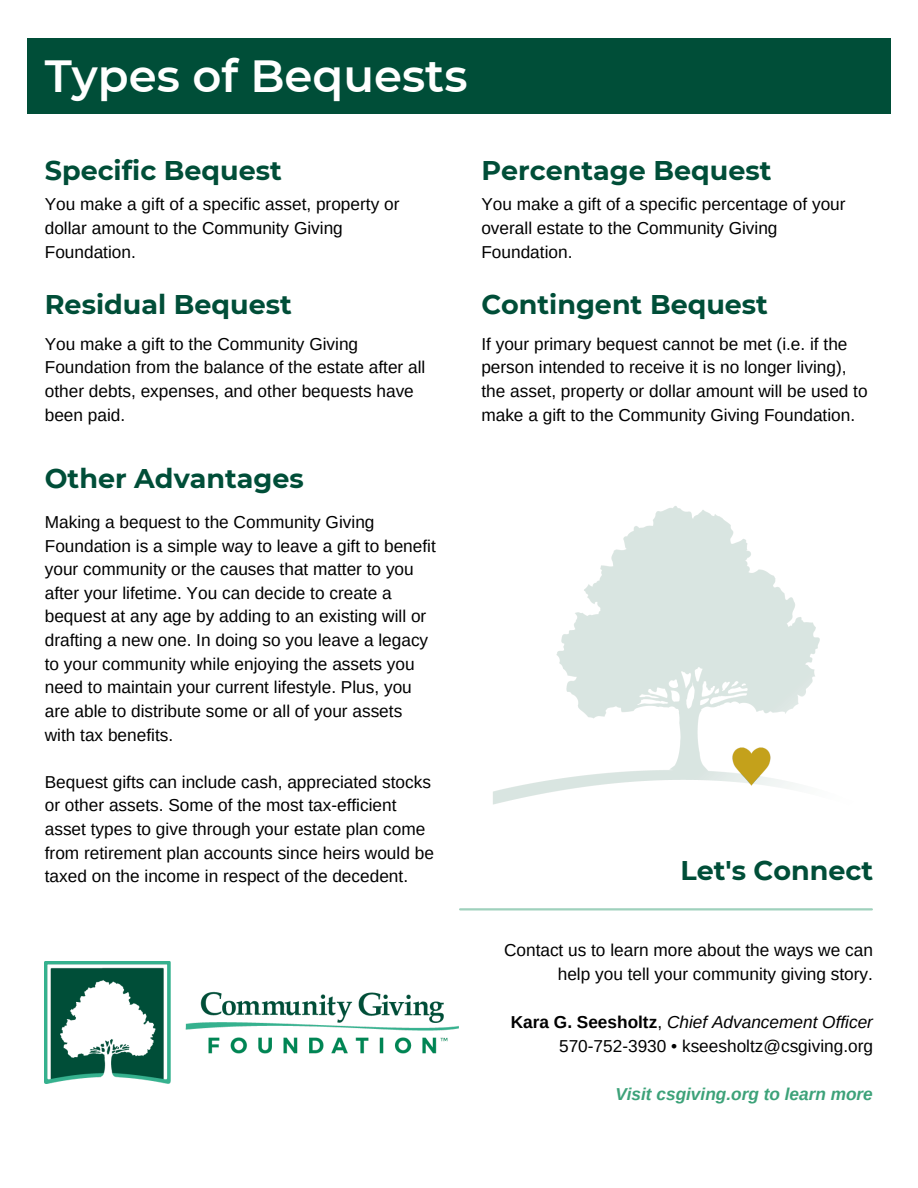
<style>
.page{position:relative;width:918px;height:1188px;background:#fff}
.page>*{position:absolute;margin:0;border:0;box-sizing:border-box;transform-origin:0 0}
.t1{font:600 45px "Montserrat";color:#fff}
.t2{font:700 27px "Montserrat";color:#004e38}
.t3{font:17.25px/23.7px "Arimo";color:#000}
.t4{font:italic 17.25px "Arimo";color:#000}
.t5{font:italic 700 17.25px "Arimo";color:#3da279}
.s1{font-weight:700;font-style:normal}
.s2{font-style:normal}
</style>
<div class="page">
<div style="left:27px;top:38px;width:863px;height:76px;background:#004e38"></div>
<hr style="left:460px;top:908px;width:412px;height:2px;background:#3da279">
<img style="left:493px;top:506px;width:327px;height:299px">
<img style="left:45px;top:962px;width:414px;height:121px">
<p class="t1" style="left:45px;top:48px;width:424px">Types of Bequests</p>
<p class="t2" style="left:45px;top:154px;width:239px">Specific Bequest</p>
<p class="t2" style="left:481px;top:154px;width:292px">Percentage Bequest</p>
<p class="t3" style="left:45px;top:192px;width:356px">You make a gift of a specific asset, property or dollar amount to the Community Giving<br>Foundation.</p>
<p class="t2" style="left:45px;top:288px;width:248px">Residual Bequest</p>
<p class="t3" style="left:45px;top:332px;width:382px">You make a gift to the Community Giving Foundation from the balance of the estate after all other debts, expenses, and other bequests have been paid.</p>
<p class="t2" style="left:45px;top:462px;width:261px">Other Advantages</p>
<p class="t3" style="left:45px;top:510px;width:393px">Making a bequest to the Community Giving Foundation is a simple way to leave a gift to benefit your community or the causes that matter to you after your lifetime. You can decide to create a bequest at any age by adding to an existing will or drafting a new one. In doing so you leave a legacy to your community while enjoying the assets you need to maintain your current lifestyle. Plus, you are able to distribute some or all of your assets with tax benefits.</p>
<p class="t3" style="left:45px;top:770px;width:391px">Bequest gifts can include cash, appreciated stocks or other assets. Some of the most tax-efficient asset types to give through your estate plan come from retirement plan accounts since heirs would be taxed on the income in respect of the decedent.</p>
<p class="t3" style="left:481px;top:192px;width:366px">You make a gift of a specific percentage of your overall estate to the Community Giving<br>Foundation.</p>
<p class="t2" style="left:481px;top:288px;width:288px">Contingent Bequest</p>
<p class="t3" style="left:481px;top:332px;width:388px">If your primary bequest cannot be met (i.e. if the person intended to receive it is no longer living), the asset, property or dollar amount will be used to make a gift to the Community Giving Foundation.</p>
<p class="t2" style="left:680px;top:854px;width:194px">Let's Connect</p>
<p class="t3" style="left:504px;top:938px;width:370px;text-align:right">Contact us to learn more about the ways we can help you tell your community giving story.</p>
<p class="t4" style="left:511px;top:1012px;width:364px"><span class="s1">Kara G. Seesholtz</span><span class="s2">,</span> Chief Advancement Officer</p>
<p class="t3" style="left:559px;top:1034px;width:315px">570-752-3930 • kseesholtz@csgiving.org</p>
<p class="t5" style="left:615px;top:1084px;width:259px">Visit csgiving.org to learn more</p>
</div>
